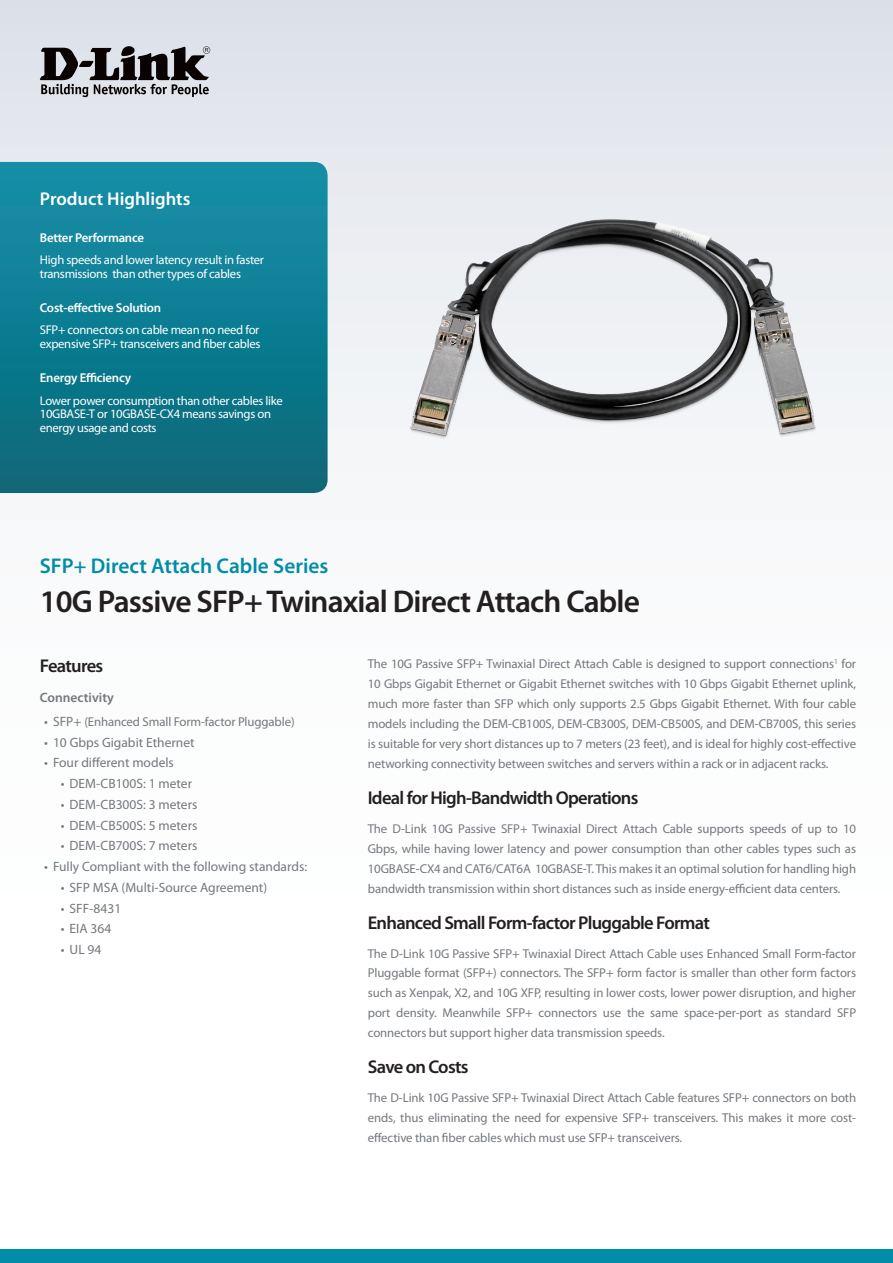
<style>
.page{position:relative;width:893px;height:1263px;background:#fff}
.page>*{position:absolute;margin:0;border:0;box-sizing:border-box;transform-origin:0 0}
.Product_Name__Cover{font:600 31.5px "Myriad Pro";letter-spacing:-.025em;color:#231f20}
.Model_Number__Cover{font:600 21.3px "Myriad Pro";color:#008da8}
.Description_Topic{font:600 18.6px "Myriad Pro";letter-spacing:-.04em;color:#231f20}
.Highlights_Title{font:600 18.6px "Myriad Pro";color:#fff}
.Features_Title{font:600 18.6px "Myriad Pro";letter-spacing:-.04em;color:#231f20}
.Features_Bullets{font:13.5px "Myriad Pro";color:#74787d}
.Features_Category{font:600 13.5px "Myriad Pro";color:#74787d}
.Description_Text{font:12.9px/20px "Myriad Pro";letter-spacing:-.01em;color:#74787d;text-align:justify}
.Highlights_Category{font:600 12.9px "Myriad Pro";letter-spacing:-.015em;color:#fff}
.Features_Bullets-2{font:12.9px "Myriad Pro";letter-spacing:-.01em;color:#74787d}
.Highlights_Text{font:12.6px/13.5px "Myriad Pro";letter-spacing:-.025em;color:#fff}
.s1{font-size:13.5px}
</style>
<div class="page">
<div style="left:0;top:0;width:893px;height:1084px;background:linear-gradient(to bottom,#e3e6ec,#fff)"></div>
<div style="left:0;top:1249px;width:893px;height:14px;background:#008da8"></div>
<svg style="left:0;top:162px;width:328px;height:331px;background:#0f7c90"></svg>
<svg style="left:40px;top:46px;width:170px;height:51px;background:#807f83"></svg>
<img style="left:390px;top:200px;width:445px;height:254px">
<p class="Highlights_Title" style="left:40px;top:187px;width:152px">Product Highlights</p>
<p class="Highlights_Category" style="left:40px;top:229px;width:106px">Better Performance</p>
<p class="Highlights_Text" style="left:40px;top:253px;width:226px">High speeds and lower latency result in faster transmissions than other types of cables</p>
<p class="Highlights_Category" style="left:40px;top:299px;width:123px">Cost-effective Solution</p>
<p class="Highlights_Text" style="left:40px;top:323px;width:222px">SFP+ connectors on cable mean no need for expensive SFP+ transceivers and fiber cables</p>
<p class="Highlights_Category" style="left:40px;top:370px;width:93px">Energy Efficiency</p>
<p class="Highlights_Text" style="left:40px;top:394px;width:244px">Lower power consumption than other cables like<br>10GBASE-T or 10GBASE-CX4 means savings on energy usage and costs</p>
<p class="Model_Number__Cover" style="left:40px;top:552px;width:290px">SFP+ Direct Attach Cable Series</p>
<p class="Product_Name__Cover" style="left:40px;top:582px;width:602px">10G Passive SFP+ Twinaxial Direct Attach Cable</p>
<p class="Features_Title" style="left:40px;top:654px;width:65px">Features</p>
<p class="Features_Category" style="left:40px;top:688px;width:76px">Connectivity</p>
<p class="Features_Bullets-2" style="left:44px;top:713px;width:252px"><span class="s1">• SFP+</span> (Enhanced Small Form-factor Pluggable)</p>
<p class="Features_Bullets" style="left:44px;top:734px;width:152px">• 10 Gbps Gigabit Ethernet</p>
<p class="Features_Bullets" style="left:44px;top:754px;width:131px">• Four different models</p>
<p class="Features_Bullets" style="left:61px;top:775px;width:133px">• DEM-CB100S: 1 meter</p>
<p class="Features_Bullets" style="left:61px;top:796px;width:138px">• DEM-CB300S: 3 meters</p>
<p class="Features_Bullets" style="left:61px;top:817px;width:138px">• DEM-CB500S: 5 meters</p>
<p class="Features_Bullets" style="left:61px;top:837px;width:138px">• DEM-CB700S: 7 meters</p>
<p class="Features_Bullets" style="left:44px;top:858px;width:265px">• Fully Compliant with the following standards:</p>
<p class="Features_Bullets" style="left:61px;top:879px;width:208px">• SFP MSA (Multi-Source Agreement)</p>
<p class="Features_Bullets" style="left:61px;top:900px;width:62px">• SFF-8431</p>
<p class="Features_Bullets" style="left:61px;top:920px;width:52px">• EIA 364</p>
<p class="Features_Bullets" style="left:61px;top:941px;width:42px">• UL 94</p>
<p class="Description_Text" style="left:368px;top:654px;width:490px">The 10G Passive SFP+ Twinaxial Direct Attach Cable is designed to support connections<sup>1</sup> for 10 Gbps Gigabit Ethernet or Gigabit Ethernet switches with 10 Gbps Gigabit Ethernet uplink, much more faster than SFP which only supports 2.5 Gbps Gigabit Ethernet. With four cable models including the DEM-CB100S, DEM-CB300S, DEM-CB500S, and DEM-CB700S, this series is suitable for very short distances up to 7 meters (23 feet), and is ideal for highly cost-effective networking connectivity between switches and servers within a rack or in adjacent racks.</p>
<p class="Description_Topic" style="left:368px;top:786px;width:272px">Ideal for High-Bandwidth Operations</p>
<p class="Description_Text" style="left:368px;top:818px;width:490px">The D-Link 10G Passive SFP+ Twinaxial Direct Attach Cable supports speeds of up to 10<br>Gbps, while having lower latency and power consumption than other cables types such as 10GBASE-CX4 and CAT6/CAT6A 10GBASE-T. This makes it an optimal solution for handling high bandwidth transmission within short distances such as inside energy-efficient data centers.</p>
<p class="Description_Topic" style="left:368px;top:910px;width:344px">Enhanced Small Form-factor Pluggable Format</p>
<p class="Description_Text" style="left:368px;top:943px;width:490px">The D-Link 10G Passive SFP+ Twinaxial Direct Attach Cable uses Enhanced Small Form-factor Pluggable format (SFP+) connectors. The SFP+ form factor is smaller than other form factors such as Xenpak, X2, and 10G XFP, resulting in lower costs, lower power disruption, and higher port density. Meanwhile SFP+ connectors use the same space-per-port as standard SFP connectors but support higher data transmission speeds.</p>
<p class="Description_Topic" style="left:368px;top:1055px;width:102px">Save on Costs</p>
<p class="Description_Text" style="left:368px;top:1088px;width:490px">The D-Link 10G Passive SFP+ Twinaxial Direct Attach Cable features SFP+ connectors on both ends, thus eliminating the need for expensive SFP+ transceivers. This makes it more cost&shy;effective than fiber cables which must use SFP+ transceivers.</p>
</div>
